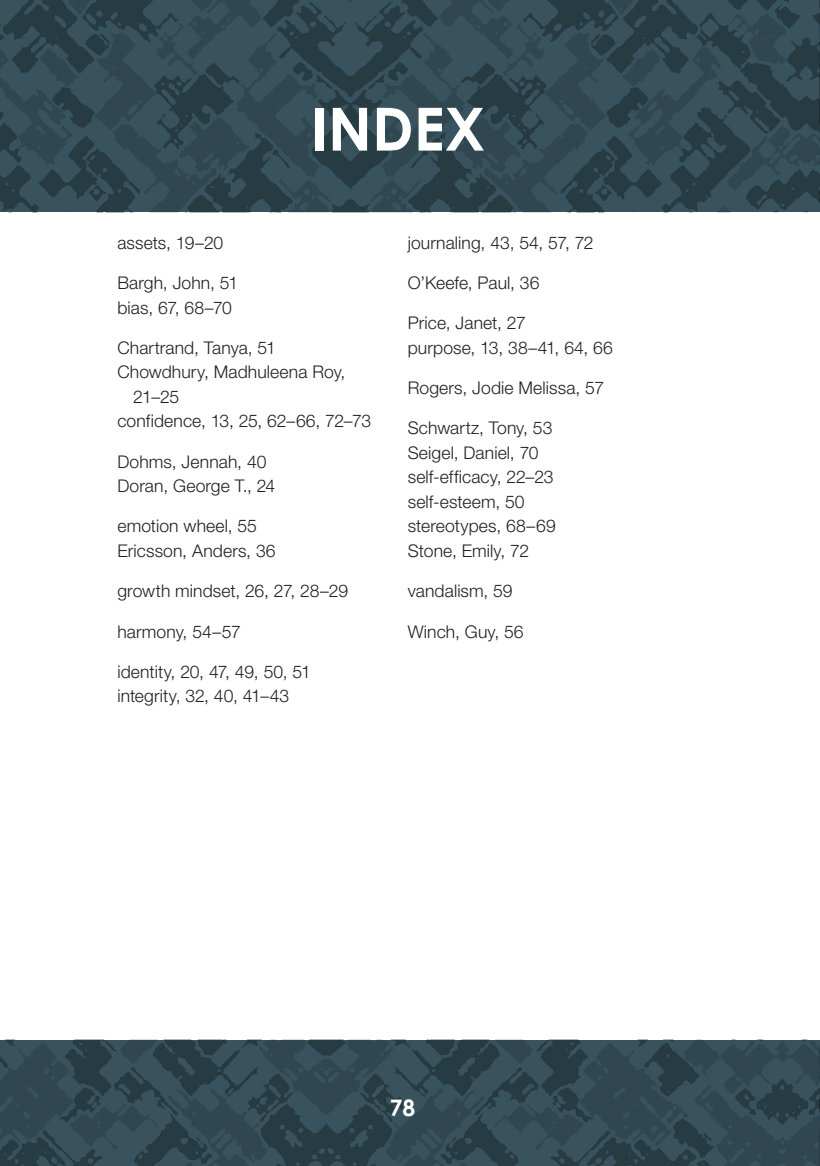
<style>
.page{position:relative;width:820px;height:1166px;background:#fff}
.page>*{position:absolute;margin:0;border:0;box-sizing:border-box;transform-origin:0 0}
.t1{font:700 59.5px "Century Gothic";color:#fff}
.t2{font:700 22.75px "Century Gothic";color:#fff}
.t3{font:300 17.5px/24.5px "Helvetica Neue LT Std";letter-spacing:.005em;color:#231f20}
</style>
<div class="page">
<img style="left:0;top:0;width:819px;height:212px">
<hr style="left:819px;top:0;width:1px;height:212px;background:#38535e">
<img style="left:0;top:1040px;width:819px;height:126px">
<hr style="left:819px;top:1040px;width:1px;height:126px;background:#38535e">
<h1 class="t1" style="left:311px;top:92px;width:175px">INDEX</h1>
<p class="t3" style="left:117px;top:230px;width:107px">assets, 19–20</p>
<p class="t3" style="left:117px;top:270px;width:122px">Bargh, John, 51 bias, 67, 68–70</p>
<p class="t3" style="left:117px;top:335px;width:160px">Chartrand, Tanya, 51</p>
<p class="t3" style="left:117px;top:359px;width:229px">Chowdhury, Madhuleena Roy,</p>
<p class="t3" style="left:133px;top:384px;width:48px">21–25</p>
<p class="t3" style="left:117px;top:408px;width:255px">confidence, 13, 25, 62–66, 72–73</p>
<p class="t3" style="left:117px;top:449px;width:159px">Dohms, Jennah, 40<br>Doran, George T., 24</p>
<p class="t3" style="left:117px;top:513px;width:160px">emotion wheel, 55<br>Ericsson, Anders, 36</p>
<p class="t3" style="left:117px;top:578px;width:232px">growth mindset, 26, 27, 28–29</p>
<p class="t3" style="left:117px;top:618px;width:125px">harmony, 54–57</p>
<p class="t3" style="left:117px;top:659px;width:195px">identity, 20, 47, 49, 50, 51 integrity, 32, 40, 41–43</p>
<p class="t3" style="left:407px;top:230px;width:187px">journaling, 43, 54, 57, 72</p>
<p class="t3" style="left:407px;top:270px;width:133px">O’Keefe, Paul, 36</p>
<p class="t3" style="left:407px;top:310px;width:206px">Price, Janet, 27<br>purpose, 13, 38–41, 64, 66</p>
<p class="t3" style="left:407px;top:375px;width:198px">Rogers, Jodie Melissa, 57</p>
<p class="t3" style="left:407px;top:415px;width:149px">Schwartz, Tony, 53<br>Seigel, Daniel, 70 self-efficacy, 22–23 self-esteem, 50 stereotypes, 68–69<br>Stone, Emily, 72</p>
<p class="t3" style="left:407px;top:578px;width:106px">vandalism, 59</p>
<p class="t3" style="left:407px;top:618px;width:117px">Winch, Guy, 56</p>
<h2 class="t2" style="left:389px;top:1093px;width:27px">78</h2>
</div>
